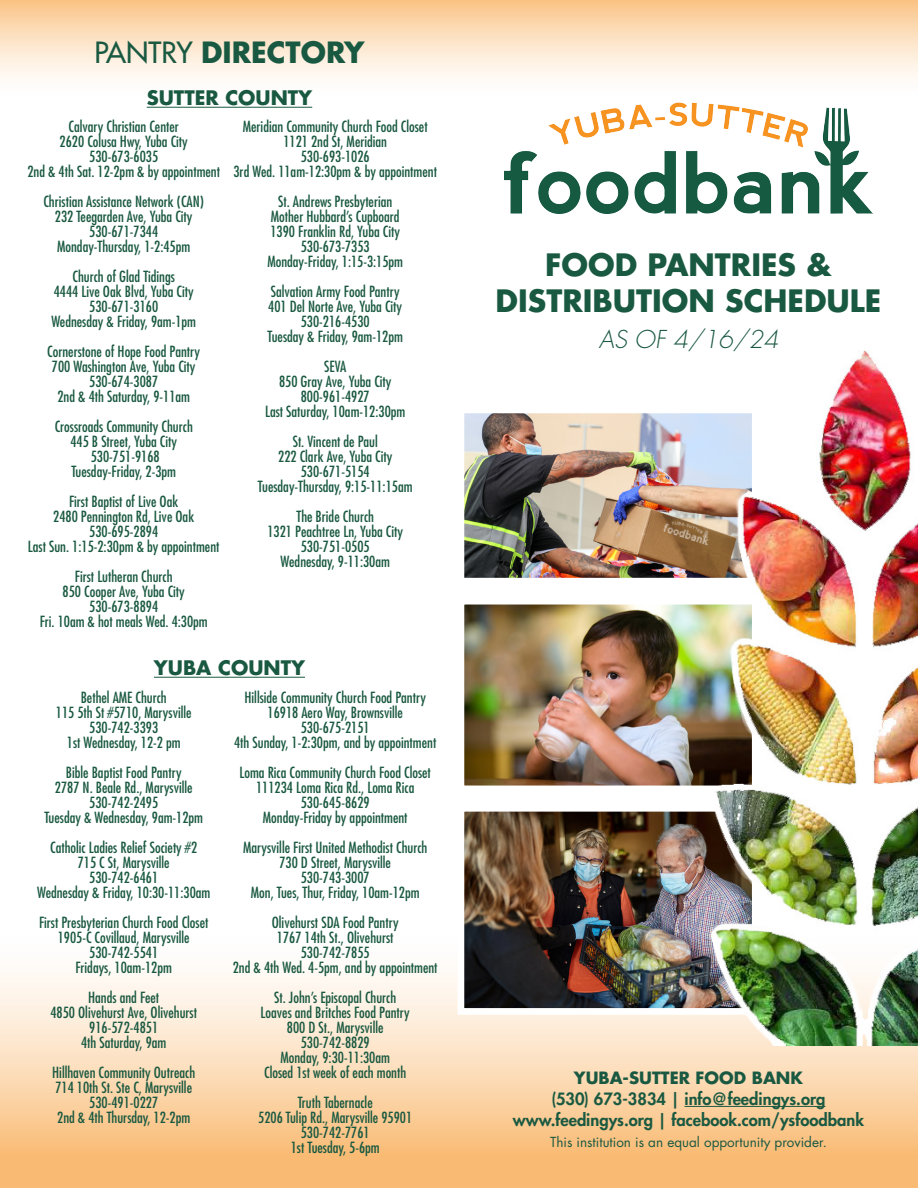
<style>
.page{position:relative;width:918px;height:1188px;background:#fff}
.page>*{position:absolute;margin:0;border:0;box-sizing:border-box;transform-origin:0 0}
.t1{font:700 30px "Futura Std";color:#1a5941}
.t2{font:700 28.5px "Futura Std";color:#1a5941}
.t3{font:italic 300 24px "Futura Std";color:#1a5941}
.t4{font:700 19.5px "Futura Std";color:#1a5941}
.t5{font:800 16.5px "Futura Std";color:#1a5941}
.t6{font:700 16.5px "Futura Std";color:#1a5941}
.t7{font:condensed 15px/15px "Futura Std";color:#1a5941;text-align:center}
.t8{font:13.5px "Futura Std";color:#1a5941}
.s1{font-weight:500}
</style>
<div class="page">
<svg style="left:0;top:0;width:918px;height:108px"></svg>
<svg style="left:0;top:972px;width:918px;height:216px;background:#fbd4a9"></svg>
<img style="left:466px;top:415px;width:217px;height:161px">
<div style="left:458px;top:407px;width:301px;height:177px;border:7px solid #fff"></div>
<img style="left:466px;top:606px;width:217px;height:178px">
<div style="left:458px;top:598px;width:301px;height:194px;border:7px solid #fff"></div>
<img style="left:466px;top:813px;width:217px;height:194px">
<div style="left:458px;top:805px;width:301px;height:210px;border:7px solid #fff"></div>
<img style="left:683px;top:350px;width:235px;height:696px">
<img style="left:504px;top:48px;width:369px;height:166px">
<hr style="left:147px;top:107px;width:165px;height:1px;background:#1a5941">
<hr style="left:154px;top:677px;width:151px;height:1px;background:#1a5941">
<img style="left:663px;top:511px;width:51px;height:34px">
<hr style="left:685px;top:1106px;width:140px;height:1px;background:#1a5941">
<p class="t2" style="left:94px;top:34px;width:272px"><span class="s1">PANTRY</span> DIRECTORY</p>
<p class="t4" style="left:147px;top:85px;width:167px">SUTTER COUNTY</p>
<p class="t7" style="left:69px;top:118px;width:112px">Calvary Christian Center</p>
<p class="t7" style="left:60px;top:133px;width:130px">2620 Colusa Hwy, Yuba City</p>
<p class="t7" style="left:89px;top:148px;width:70px">530-673-6035</p>
<p class="t7" style="left:27px;top:163px;width:194px">2nd &amp; 4th Sat. 12-2pm &amp; by appointment</p>
<p class="t7" style="left:43px;top:193px;width:162px">Christian Assistance Network (CAN)</p>
<p class="t7" style="left:55px;top:208px;width:139px">232 Teegarden Ave, Yuba City</p>
<p class="t7" style="left:89px;top:223px;width:70px">530-671-7344</p>
<p class="t7" style="left:57px;top:238px;width:135px">Monday-Thursday, 1-2:45pm</p>
<p class="t7" style="left:73px;top:268px;width:104px">Church of Glad Tidings</p>
<p class="t7" style="left:54px;top:283px;width:142px">4444 Live Oak Blvd, Yuba City</p>
<p class="t7" style="left:89px;top:298px;width:70px">530-671-3160</p>
<p class="t7" style="left:51px;top:313px;width:146px">Wednesday &amp; Friday, 9am-1pm</p>
<p class="t7" style="left:47px;top:343px;width:154px">Cornerstone of Hope Food Pantry</p>
<p class="t7" style="left:52px;top:358px;width:145px">700 Washington Ave, Yuba City</p>
<p class="t7" style="left:89px;top:373px;width:70px">530-674-3087</p>
<p class="t7" style="left:57px;top:388px;width:134px">2nd &amp; 4th Saturday, 9-11am</p>
<p class="t7" style="left:55px;top:418px;width:140px">Crossroads Community Church</p>
<p class="t7" style="left:70px;top:433px;width:108px">445 B Street, Yuba City</p>
<p class="t7" style="left:91px;top:448px;width:70px">530-751-9168</p>
<p class="t7" style="left:71px;top:463px;width:106px">Tuesday-Friday, 2-3pm</p>
<p class="t7" style="left:69px;top:493px;width:111px">First Baptist of Live Oak</p>
<p class="t7" style="left:53px;top:508px;width:143px">2480 Pennington Rd, Live Oak</p>
<p class="t7" style="left:89px;top:523px;width:70px">530-695-2894</p>
<p class="t7" style="left:28px;top:538px;width:193px">Last Sun. 1:15-2:30pm &amp; by appointment</p>
<p class="t7" style="left:75px;top:568px;width:99px">First Lutheran Church</p>
<p class="t7" style="left:63px;top:583px;width:124px">850 Cooper Ave, Yuba City</p>
<p class="t7" style="left:89px;top:598px;width:70px">530-673-8894</p>
<p class="t7" style="left:40px;top:613px;width:170px">Fri. 10am &amp; hot meals Wed. 4:30pm</p>
<p class="t7" style="left:243px;top:118px;width:186px">Meridian Community Church Food Closet</p>
<p class="t7" style="left:283px;top:133px;width:105px">1121 2nd St, Meridian</p>
<p class="t7" style="left:301px;top:148px;width:70px">530-693-1026</p>
<p class="t7" style="left:233px;top:163px;width:205px">3rd Wed. 11am-12:30pm &amp; by appointment</p>
<p class="t7" style="left:278px;top:193px;width:116px">St. Andrews Presbyterian</p>
<p class="t7" style="left:271px;top:208px;width:130px">Mother Hubbard’s Cupboard</p>
<p class="t7" style="left:270px;top:223px;width:131px">1390 Franklin Rd, Yuba City</p>
<p class="t7" style="left:301px;top:238px;width:70px">530-673-7353</p>
<p class="t7" style="left:267px;top:253px;width:137px">Monday-Friday, 1:15-3:15pm</p>
<p class="t7" style="left:271px;top:283px;width:130px">Salvation Army Food Pantry</p>
<p class="t7" style="left:268px;top:298px;width:135px">401 Del Norte Ave, Yuba City</p>
<p class="t7" style="left:301px;top:313px;width:70px">530-216-4530</p>
<p class="t7" style="left:268px;top:328px;width:137px">Tuesday &amp; Friday, 9am-12pm</p>
<p class="t7" style="left:324px;top:358px;width:23px">SEVA</p>
<p class="t7" style="left:279px;top:373px;width:114px">850 Gray Ave, Yuba City</p>
<p class="t7" style="left:301px;top:388px;width:70px">800-961-4927</p>
<p class="t7" style="left:265px;top:403px;width:142px">Last Saturday, 10am-12:30pm</p>
<p class="t7" style="left:293px;top:433px;width:87px">St. Vincent de Paul</p>
<p class="t7" style="left:278px;top:448px;width:116px">222 Clark Ave, Yuba City</p>
<p class="t7" style="left:301px;top:463px;width:70px">530-671-5154</p>
<p class="t7" style="left:258px;top:478px;width:156px">Tuesday-Thursday, 9:15-11:15am</p>
<p class="t7" style="left:296px;top:508px;width:79px">The Bride Church</p>
<p class="t7" style="left:267px;top:523px;width:137px">1321 Peachtree Ln, Yuba City</p>
<p class="t7" style="left:301px;top:538px;width:70px">530-751-0505</p>
<p class="t7" style="left:281px;top:553px;width:111px">Wednesday, 9-11:30am</p>
<p class="t4" style="left:154px;top:655px;width:153px">YUBA COUNTY</p>
<p class="t7" style="left:81px;top:690px;width:88px">Bethel AME Church</p>
<p class="t7" style="left:56px;top:705px;width:137px">115 5th St #5710, Marysville</p>
<p class="t7" style="left:89px;top:720px;width:70px">530-742-3393</p>
<p class="t7" style="left:67px;top:735px;width:115px">1st Wednesday, 12-2 pm</p>
<p class="t7" style="left:66px;top:765px;width:117px">Bible Baptist Food Pantry</p>
<p class="t7" style="left:55px;top:780px;width:139px">2787 N. Beale Rd., Marysville</p>
<p class="t7" style="left:89px;top:795px;width:70px">530-742-2495</p>
<p class="t7" style="left:44px;top:810px;width:160px">Tuesday &amp; Wednesday, 9am-12pm</p>
<p class="t7" style="left:50px;top:840px;width:149px">Catholic Ladies Relief Society #2</p>
<p class="t7" style="left:78px;top:855px;width:93px">715 C St, Marysville</p>
<p class="t7" style="left:89px;top:870px;width:70px">530-742-6461</p>
<p class="t7" style="left:37px;top:885px;width:175px">Wednesday &amp; Friday, 10:30-11:30am</p>
<p class="t7" style="left:39px;top:915px;width:171px">First Presbyterian Church Food Closet</p>
<p class="t7" style="left:58px;top:930px;width:133px">1905-C Covillaud, Marysville</p>
<p class="t7" style="left:89px;top:945px;width:70px">530-742-5541</p>
<p class="t7" style="left:75px;top:960px;width:98px">Fridays, 10am-12pm</p>
<p class="t7" style="left:88px;top:990px;width:73px">Hands and Feet</p>
<p class="t7" style="left:50px;top:1005px;width:148px">4850 Olivehurst Ave, Olivehurst</p>
<p class="t7" style="left:89px;top:1020px;width:70px">916-572-4851</p>
<p class="t7" style="left:81px;top:1035px;width:87px">4th Saturday, 9am</p>
<p class="t7" style="left:52px;top:1065px;width:145px">Hillhaven Community Outreach</p>
<p class="t7" style="left:55px;top:1080px;width:138px">714 10th St. Ste C, Marysville</p>
<p class="t7" style="left:89px;top:1095px;width:70px">530-491-0227</p>
<p class="t7" style="left:57px;top:1110px;width:135px">2nd &amp; 4th Thursday, 12-2pm</p>
<p class="t7" style="left:245px;top:690px;width:183px">Hillside Community Church Food Pantry</p>
<p class="t7" style="left:268px;top:705px;width:137px">16918 Aero Way, Brownsville</p>
<p class="t7" style="left:301px;top:720px;width:70px">530-675-2151</p>
<p class="t7" style="left:234px;top:735px;width:204px">4th Sunday, 1-2:30pm, and by appointment</p>
<p class="t7" style="left:240px;top:765px;width:193px">Loma Rica Community Church Food Closet</p>
<p class="t7" style="left:256px;top:780px;width:160px">111234 Loma Rica Rd., Loma Rica</p>
<p class="t7" style="left:301px;top:795px;width:70px">530-645-8629</p>
<p class="t7" style="left:263px;top:810px;width:146px">Monday-Friday by appointment</p>
<p class="t7" style="left:243px;top:840px;width:186px">Marysville First United Methodist Church</p>
<p class="t7" style="left:279px;top:855px;width:113px">730 D Street, Marysville</p>
<p class="t7" style="left:301px;top:870px;width:70px">530-743-3007</p>
<p class="t7" style="left:251px;top:885px;width:170px">Mon, Tues, Thur, Friday, 10am-12pm</p>
<p class="t7" style="left:272px;top:915px;width:128px">Olivehurst SDA Food Pantry</p>
<p class="t7" style="left:277px;top:930px;width:118px">1767 14th St., Olivehurst</p>
<p class="t7" style="left:301px;top:945px;width:70px">530-742-7855</p>
<p class="t7" style="left:233px;top:960px;width:206px">2nd &amp; 4th Wed. 4-5pm, and by appointment</p>
<p class="t7" style="left:274px;top:990px;width:124px">St. John’s Episcopal Church</p>
<p class="t7" style="left:261px;top:1005px;width:151px">Loaves and Britches Food Pantry</p>
<p class="t7" style="left:287px;top:1020px;width:98px">800 D St., Marysville</p>
<p class="t7" style="left:301px;top:1035px;width:70px">530-742-8829</p>
<p class="t7" style="left:264px;top:1050px;width:144px">Monday, 9:30-11:30am<br>Closed 1st week of each month</p>
<p class="t7" style="left:298px;top:1095px;width:77px">Truth Tabernacle</p>
<p class="t7" style="left:258px;top:1110px;width:156px">5206 Tulip Rd., Marysville 95901</p>
<p class="t7" style="left:301px;top:1125px;width:70px">530-742-7761</p>
<p class="t7" style="left:291px;top:1140px;width:90px">1st Tuesday, 5-6pm</p>
<p class="t1" style="left:545px;top:245px;width:288px">FOOD PANTRIES &amp;</p>
<p class="t1" style="left:496px;top:281px;width:387px">DISTRIBUTION SCHEDULE</p>
<p class="t3" style="left:599px;top:325px;width:181px">AS OF 4/16/24</p>
<p class="t6" style="left:574px;top:1067px;width:231px">YUBA-SUTTER FOOD BANK</p>
<p class="t5" style="left:552px;top:1088px;width:275px">(530) 673-3834 | info@feedingys.org</p>
<p class="t5" style="left:513px;top:1109px;width:353px">www.feedingys.org | facebook.com/ysfoodbank</p>
<p class="t8" style="left:550px;top:1133px;width:278px">This institution is an equal opportunity provider.</p>
</div>
